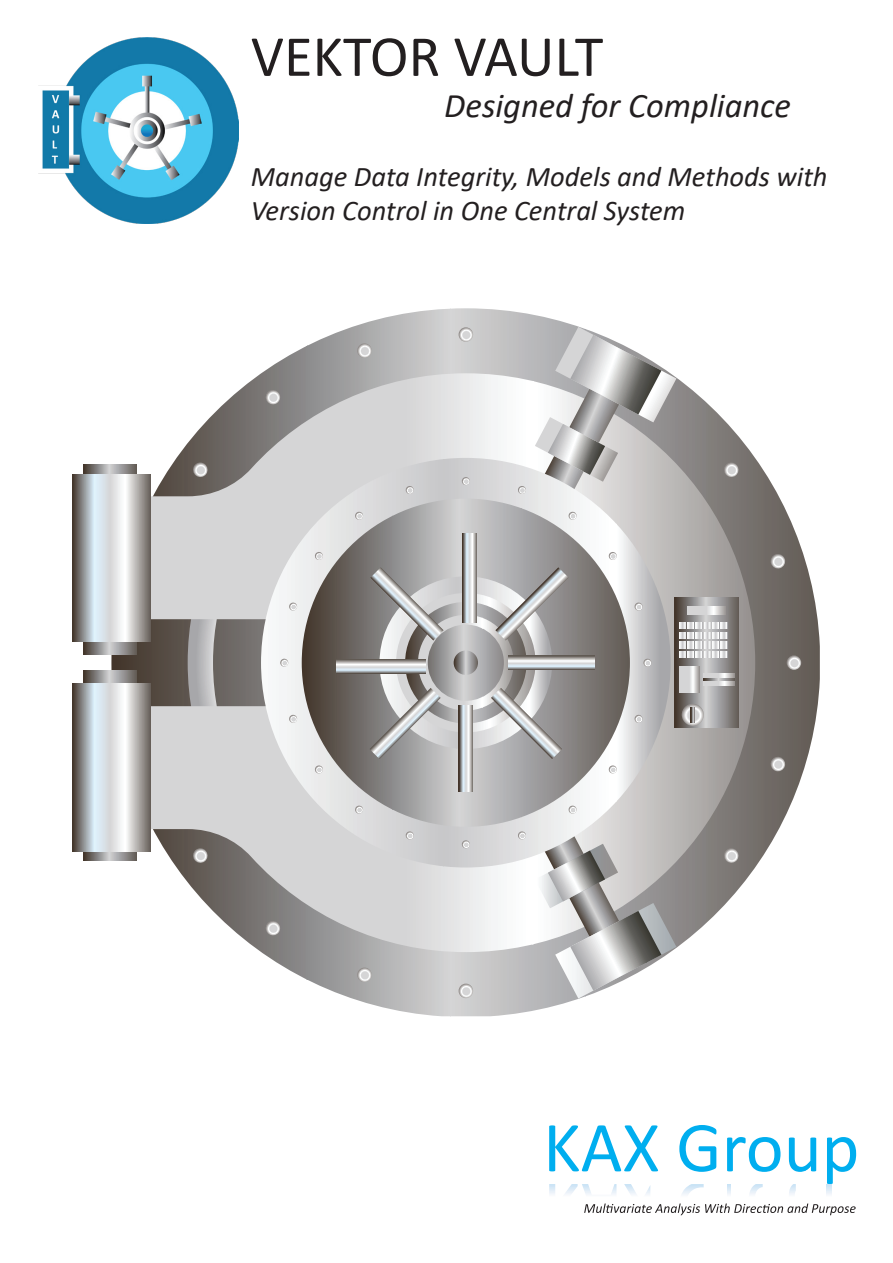
<style>
.page{position:relative;width:893px;height:1263px;background:#fff}
.page>*{position:absolute;margin:0;border:0;box-sizing:border-box;transform-origin:0 0}
.t1{font:72.15px "Calibri";color:#00aeef}
.t2{font:58.5px "Calibri";color:#231f20}
.t3{font:italic 34.5px "Calibri";color:#231f20}
.t4{font:italic 28.5px/34.2px "Calibri";color:#231f20}
</style>
<div class="page">
<img style="left:38px;top:38px;width:201px;height:185px">
<svg style="left:111px;top:308px;width:709px;height:708px;background:#9f9c9b"></svg>
<svg style="left:459px;top:327px;width:14px;height:15px"></svg>
<svg style="left:770px;top:554px;width:16px;height:15px"></svg>
<svg style="left:787px;top:655px;width:14px;height:15px"></svg>
<svg style="left:770px;top:757px;width:16px;height:15px"></svg>
<svg style="left:459px;top:983px;width:14px;height:15px"></svg>
<svg style="left:356px;top:967px;width:17px;height:16px"></svg>
<svg style="left:356px;top:343px;width:17px;height:16px"></svg>
<svg style="left:83px;top:373px;width:672px;height:579px"></svg>
<svg style="left:261px;top:458px;width:410px;height:409px"></svg>
<svg style="left:302px;top:499px;width:328px;height:328px;background:#8b8785"></svg>
<svg style="left:462px;top:533px;width:15px;height:34px"></svg>
<svg style="left:569px;top:656px;width:26px;height:14px"></svg>
<svg style="left:459px;top:759px;width:14px;height:33px"></svg>
<svg style="left:337px;top:659px;width:32px;height:15px"></svg>
<svg style="left:369px;top:567px;width:200px;height:192px;background:#b2b2b2"></svg>
<svg style="left:73px;top:474px;width:78px;height:167px;background:#bbbcbd"></svg>
<svg style="left:73px;top:684px;width:78px;height:167px;background:#bbbcbd"></svg>
<svg style="left:462px;top:477px;width:8px;height:8px"></svg>
<svg style="left:517px;top:486px;width:9px;height:8px"></svg>
<svg style="left:535px;top:327px;width:141px;height:193px"></svg>
<svg style="left:608px;top:552px;width:9px;height:8px"></svg>
<svg style="left:634px;top:602px;width:9px;height:9px"></svg>
<svg style="left:643px;top:659px;width:8px;height:8px"></svg>
<svg style="left:634px;top:715px;width:9px;height:8px"></svg>
<svg style="left:608px;top:765px;width:9px;height:9px"></svg>
<svg style="left:535px;top:806px;width:141px;height:192px"></svg>
<svg style="left:517px;top:831px;width:9px;height:9px"></svg>
<svg style="left:462px;top:840px;width:8px;height:8px"></svg>
<svg style="left:405px;top:831px;width:9px;height:9px"></svg>
<svg style="left:354px;top:806px;width:10px;height:8px"></svg>
<svg style="left:314px;top:765px;width:9px;height:9px"></svg>
<svg style="left:289px;top:715px;width:9px;height:8px"></svg>
<svg style="left:280px;top:659px;width:8px;height:8px"></svg>
<svg style="left:289px;top:602px;width:9px;height:9px"></svg>
<svg style="left:314px;top:552px;width:9px;height:8px"></svg>
<svg style="left:354px;top:512px;width:10px;height:8px"></svg>
<svg style="left:405px;top:486px;width:9px;height:8px"></svg>
<svg style="left:675px;top:598px;width:64px;height:130px;background:#8b8785"></svg>
<svg style="left:688px;top:607px;width:38px;height:8px"></svg>
<svg style="left:679px;top:622px;width:48px;height:36px"></svg>
<svg style="left:679px;top:667px;width:20px;height:25px"></svg>
<svg style="left:703px;top:673px;width:31px;height:5px"></svg>
<svg style="left:703px;top:680px;width:31px;height:5px"></svg>
<svg style="left:703px;top:678px;width:31px;height:2px"></svg>
<svg style="left:682px;top:704px;width:22px;height:22px"></svg>
<svg style="left:691px;top:707px;width:4px;height:15px"></svg>
<img style="left:549px;top:1184px;width:29px;height:10px">
<img style="left:582px;top:1184px;width:34px;height:11px">
<img style="left:624px;top:1184px;width:26px;height:11px">
<img style="left:680px;top:1184px;width:24px;height:32px">
<img style="left:750px;top:1184px;width:13px;height:11px">
<img style="left:789px;top:1184px;width:7px;height:11px">
<svg style="left:804px;top:1166px;width:6px;height:5px"></svg>
<svg style="left:584px;top:1203px;width:272px;height:12px"></svg>
<p class="t2" style="left:251px;top:16px;width:354px">VEKTOR VAULT</p>
<p class="t3" style="left:444px;top:82px;width:348px">Designed for Compliance</p>
<p class="t4" style="left:251px;top:158px;width:578px">Manage Data Integrity, Models and Methods with<br>Version Control in One Central System</p>
<h1 class="t1" style="left:543px;top:1097px;width:318px">KAX Group</h1>
</div>
